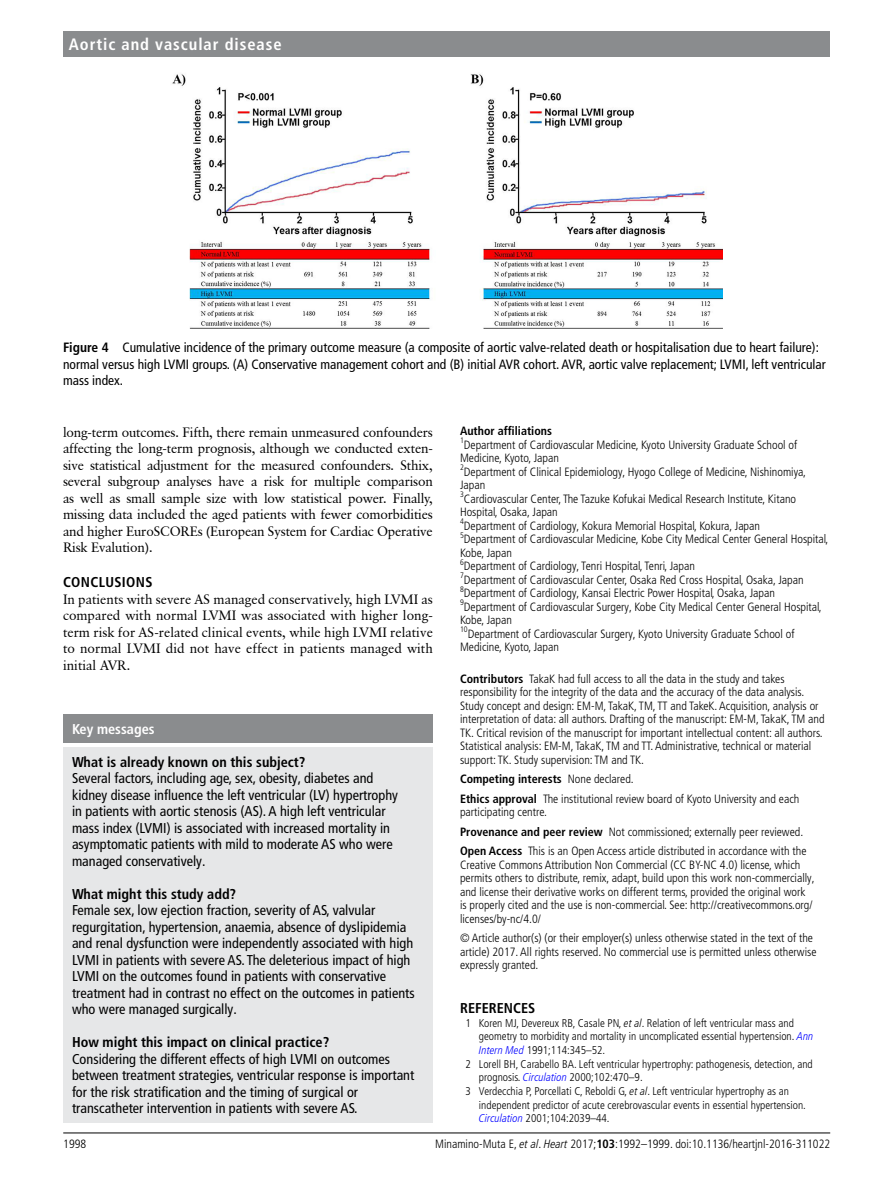
<style>
.page{position:relative;width:893px;height:1191px;background:#fff}
.page>*{position:absolute;margin:0;border:0;box-sizing:border-box;transform-origin:0 0}
.t1{font:700 condensed 16.5px "Frutiger LT Pro";letter-spacing:.055em;color:#fff}
.t2{font:condensed 14.25px/16.5px "Frutiger LT Pro";color:#000}
.t3{font:700 condensed 14.25px "Frutiger LT Pro";color:#000}
.t4{font:700 condensed 14.25px "Frutiger LT Pro";letter-spacing:.025em;color:#000}
.t5{font:700 condensed 14.25px "Frutiger LT Pro";color:#fff}
.t6{font:13.5px/16.5px "Classical Garamond BT";letter-spacing:-.015em;color:#000;text-align:justify}
.t7{font:condensed 13.5px/16.5px "Frutiger LT Pro";color:#000}
.t8{font:300 condensed 12px/13.5px "Frutiger LT Pro";color:#000}
.t9{font:700 condensed 12px "Frutiger LT Pro";color:#000}
.t10{font:300 condensed 11.25px "Frutiger LT Pro";color:#000}
.t11{font:300 condensed 7.95px "Frutiger LT Pro";color:#000}
.s1{font-weight:700}
.s2{font-style:italic}
.s3{font-style:italic;color:#00f}
</style>
<div class="page">
<hr style="left:63px;top:1132px;width:767px;height:1px;background:#000">
<div style="left:63px;top:31px;width:767px;height:25px;background:#8a8c8e"></div>
<div style="left:63px;top:714px;width:370px;height:28px;background:#8a8c8e"></div>
<div style="left:63px;top:747px;width:370px;height:375px;background:#e6e7e8"></div>
<img style="left:172px;top:74px;width:551px;height:254px">
<h1 class="t1" style="left:69px;top:34px;width:214px">Aortic and vascular disease</h1>
<p class="t7" style="left:63px;top:339px;width:764px"><span class="s1">Figure 4</span> Cumulative incidence of the primary outcome measure (a composite of aortic valve-related death or hospitalisation due to heart failure): normal versus high LVMI groups. (A) Conservative management cohort and (B) initial AVR cohort. AVR, aortic valve replacement; LVMI, left ventricular mass index.</p>
<p class="t6" style="left:63px;top:423px;width:371px">long-term outcomes. Fifth, there remain unmeasured confounders affecting the long-term prognosis, although we conducted exten&shy;sive statistical adjustment for the measured confounders. Sthix, several subgroup analyses have a risk for multiple comparison as well as small sample size with low statistical power. Finally, missing data included the aged patients with fewer comorbidities and higher EuroSCOREs (European System for Cardiac Operative Risk Evalution).</p>
<p class="t4" style="left:63px;top:574px;width:91px">Conclusions</p>
<p class="t6" style="left:63px;top:590px;width:371px">In patients with severe AS managed conservatively, high LVMI as compared with normal LVMI was associated with higher long&shy;term risk for AS-related clinical events, while high LVMI relative to normal LVMI did not have effect in patients managed with initial AVR.</p>
<p class="t5" style="left:72px;top:720px;width:84px">Key messages</p>
<p class="t3" style="left:72px;top:753px;width:235px">What is already known on this subject?</p>
<p class="t2" style="left:72px;top:770px;width:328px">Several factors, including age, sex, obesity, diabetes and kidney disease influence the left ventricular (LV) hypertrophy in patients with aortic stenosis (AS). A high left ventricular mass index (LVMI) is associated with increased mortality in asymptomatic patients with mild to moderate AS who were managed conservatively.</p>
<p class="t3" style="left:72px;top:885px;width:166px">What might this study add?</p>
<p class="t2" style="left:72px;top:902px;width:344px">Female sex, low ejection fraction, severity of AS, valvular regurgitation, hypertension, anaemia, absence of dyslipidemia and renal dysfunction were independently associated with high LVMI in patients with severe AS. The deleterious impact of high LVMI on the outcomes found in patients with conservative treatment had in contrast no effect on the outcomes in patients who were managed surgically.</p>
<p class="t3" style="left:72px;top:1033px;width:259px">How might this impact on clinical practice?</p>
<p class="t2" style="left:72px;top:1050px;width:344px">Considering the different effects of high LVMI on outcomes between treatment strategies, ventricular response is important for the risk stratification and the timing of surgical or transcatheter intervention in patients with severe AS.</p>
<p class="t9" style="left:460px;top:424px;width:93px">Author affiliations</p>
<p class="t11" style="left:460px;top:436px;width:5px">1</p>
<p class="t8" style="left:460px;top:438px;width:339px;text-indent:4px">Department of Cardiovascular Medicine, Kyoto University Graduate School of<br>Medicine, Kyoto, Japan</p>
<p class="t11" style="left:460px;top:463px;width:5px">2</p>
<p class="t8" style="left:460px;top:465px;width:348px;text-indent:4px">Department of Clinical Epidemiology, Hyogo College of Medicine, Nishinomiya,<br>Japan</p>
<p class="t11" style="left:460px;top:490px;width:5px">3</p>
<p class="t8" style="left:460px;top:492px;width:338px;text-indent:4px">Cardiovascular Center, The Tazuke Kofukai Medical Research Institute, Kitano<br>Hospital, Osaka, Japan</p>
<p class="t11" style="left:460px;top:517px;width:5px">4</p>
<p class="t8" style="left:464px;top:519px;width:298px">Department of Cardiology, Kokura Memorial Hospital, Kokura, Japan</p>
<p class="t11" style="left:460px;top:530px;width:5px">5</p>
<p class="t8" style="left:460px;top:532px;width:370px;text-indent:4px">Department of Cardiovascular Medicine, Kobe City Medical Center General Hospital,<br>Kobe, Japan</p>
<p class="t11" style="left:460px;top:557px;width:5px">6</p>
<p class="t8" style="left:464px;top:559px;width:233px">Department of Cardiology, Tenri Hospital, Tenri, Japan</p>
<p class="t11" style="left:460px;top:571px;width:5px">7</p>
<p class="t8" style="left:464px;top:573px;width:341px">Department of Cardiovascular Center, Osaka Red Cross Hospital, Osaka, Japan</p>
<p class="t11" style="left:460px;top:584px;width:5px">8</p>
<p class="t8" style="left:464px;top:586px;width:313px">Department of Cardiology, Kansai Electric Power Hospital, Osaka, Japan</p>
<p class="t11" style="left:460px;top:598px;width:5px">9</p>
<p class="t8" style="left:460px;top:600px;width:363px;text-indent:4px">Department of Cardiovascular Surgery, Kobe City Medical Center General Hospital,<br>Kobe, Japan</p>
<p class="t11" style="left:460px;top:625px;width:9px">10</p>
<p class="t8" style="left:460px;top:627px;width:336px;text-indent:8px">Department of Cardiovascular Surgery, Kyoto University Graduate School of<br>Medicine, Kyoto, Japan</p>
<p class="t8" style="left:460px;top:672px;width:366px"><span class="s1">Contributors</span> TakaK had full access to all the data in the study and takes responsibility for the integrity of the data and the accuracy of the data analysis.<br>Study concept and design: EM-M, TakaK, TM, TT and TakeK. Acquisition, analysis or interpretation of data: all authors. Drafting of the manuscript: EM-M, TakaK, TM and TK. Critical revision of the manuscript for important intellectual content: all authors.<br>Statistical analysis: EM-M, TakaK, TM and TT. Administrative, technical or material support: TK. Study supervision: TM and TK.</p>
<p class="t8" style="left:460px;top:769px;width:341px;line-height:19.5px"><span class="s1">Competing interests</span> None declared.<br><span class="s1">Ethics approval</span> The institutional review board of Kyoto University and each</p>
<p class="t8" style="left:460px;top:802px;width:348px;line-height:19.5px">participating centre.<br><span class="s1">Provenance and peer review</span> Not commissioned; externally peer reviewed.<br><span class="s1">Open Access</span> This is an Open Access article distributed in accordance with the</p>
<p class="t8" style="left:460px;top:858px;width:356px">Creative Commons Attribution Non Commercial (CC BY-NC 4.0) license, which permits others to distribute, remix, adapt, build upon this work non-commercially, and license their derivative works on different terms, provided the original work is properly cited and the use is non-commercial. See: http://creativecommons.org/ licenses/by-nc/4.0/</p>
<p class="t8" style="left:460px;top:931px;width:358px">© Article author(s) (or their employer(s) unless otherwise stated in the text of the article) 2017. All rights reserved. No commercial use is permitted unless otherwise expressly granted.</p>
<p class="t3" style="left:460px;top:1000px;width:77px">References</p>
<p class="t10" style="left:465px;top:1016px;width:330px">1 Koren MJ, Devereux RB, Casale PN, <span class="s2">et al</span>. Relation of left ventricular mass and</p>
<p class="t10" style="left:479px;top:1030px;width:336px">geometry to morbidity and mortality in uncomplicated essential hypertension. <span class="s3">Ann</span></p>
<p class="t10" style="left:479px;top:1043px;width:128px"><span class="s3">Intern Med</span> 1991;114:345–52.</p>
<p class="t10" style="left:465px;top:1057px;width:349px">2 Lorell BH, Carabello BA. Left ventricular hypertrophy: pathogenesis, detection, and</p>
<p class="t10" style="left:479px;top:1070px;width:165px">prognosis. <span class="s3">Circulation</span> 2000;102:470–9.</p>
<p class="t10" style="left:465px;top:1084px;width:325px">3 Verdecchia P, Porcellati C, Reboldi G, <span class="s2">et al</span>. Left ventricular hypertrophy as an</p>
<p class="t10" style="left:479px;top:1098px;width:328px">independent predictor of acute cerebrovascular events in essential hypertension.</p>
<p class="t10" style="left:479px;top:1111px;width:132px"><span class="s3">Circulation</span> 2001;104:2039–44.</p>
<p class="t8" style="left:63px;top:1136px;width:25px">1998</p>
<p class="t8" style="left:435px;top:1136px;width:397px">Minamino-Muta E, <span class="s2">et al</span>. <span class="s2">Heart</span> 2017;<span class="s1">103</span>:1992–1999. doi:10.1136/heartjnl-2016-311022</p>
</div>
